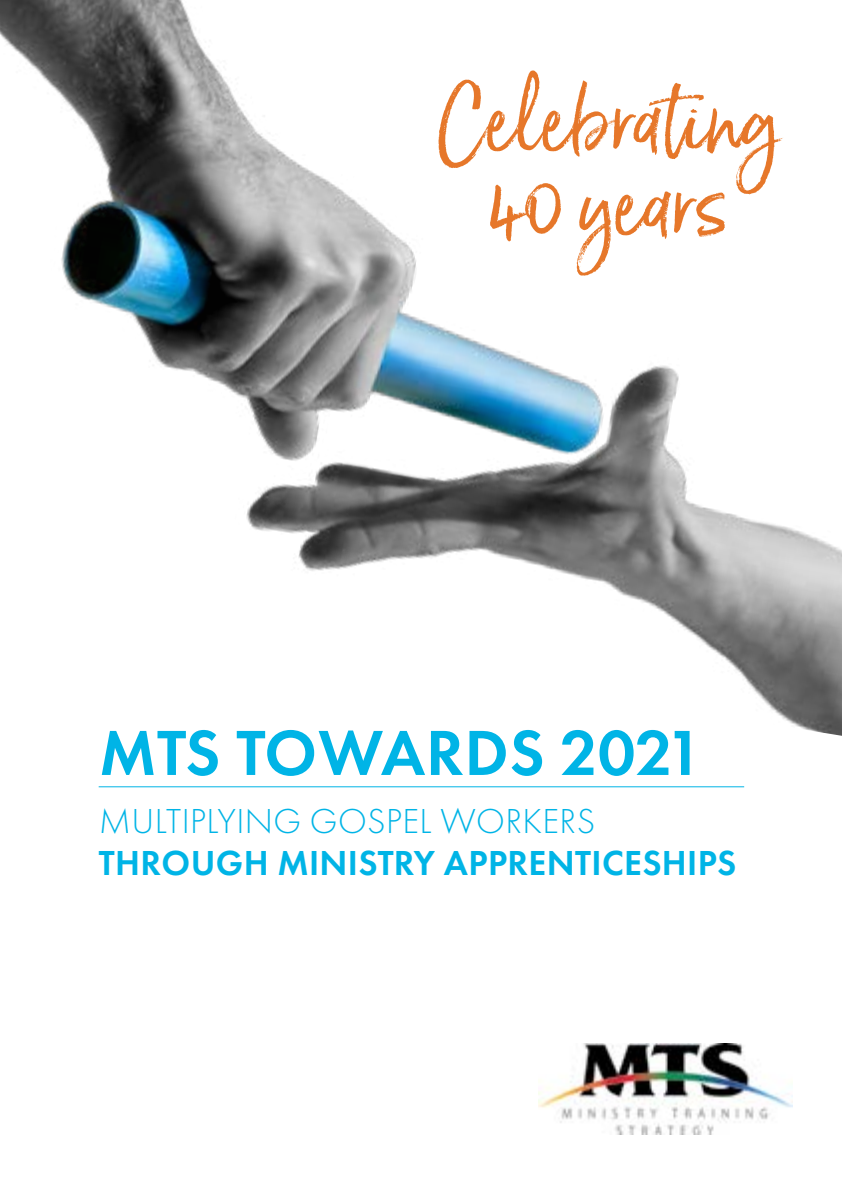
<style>
.page{position:relative;width:842px;height:1191px;background:#fff}
.page>*{position:absolute;margin:0;border:0;box-sizing:border-box;transform-origin:0 0}
.t1{font:86px/84px "Born Ready Upright";color:#e6772a;text-align:center}
.t2{font:600 66px "Futura PT";color:#00b4e6}
.t3{font:600 36px "Futura PT";letter-spacing:.01em;color:#00b4e6}
.t4{font:300 36px "Futura PT";letter-spacing:.01em;color:#00b4e6}
</style>
<div class="page">
<img style="left:0;top:0;width:842px;height:736px">
<hr style="left:99px;top:786px;width:645px;height:1px;background:#00b4e6">
<img style="left:539px;top:1043px;width:254px;height:91px">
<h1 class="t1" style="left:438px;top:76px;width:345px">Celebrating<br>40 years</h1>
<h2 class="t2" style="left:99px;top:711px;width:606px">MTS TOWARDS 2021</h2>
<p class="t4" style="left:99px;top:800px;width:498px">MULTIPLYING GOSPEL WORKERS</p>
<p class="t3" style="left:99px;top:840px;width:639px">THROUGH MINISTRY APPRENTICESHIPS</p>
</div>
